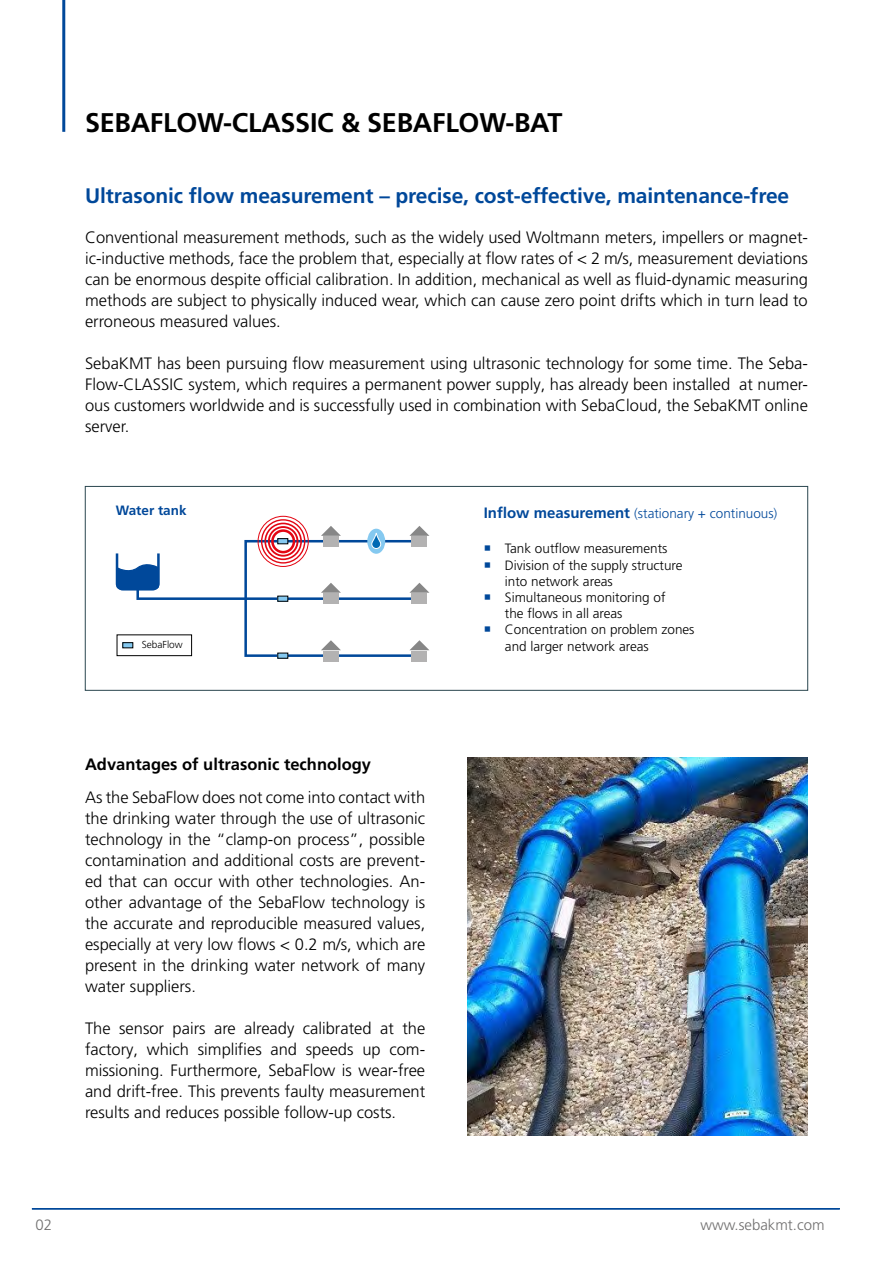
<style>
.page{position:relative;width:893px;height:1263px;background:#fff}
.page>*{position:absolute;margin:0;border:0;box-sizing:border-box;transform-origin:0 0}
.t1{font:700 27px "Frutiger LT Pro";letter-spacing:-.01em;color:#000}
.t2{font:700 21px "Frutiger LT Pro";letter-spacing:-.005em;color:#00489a}
.t3{font:300 16.5px/21px "Frutiger LT Pro";color:#000;text-align:justify}
.t4{font:700 16.5px "Frutiger LT Pro";color:#000}
.t5{font:300 15px "Frutiger LT Pro";color:#706f6f}
.t6{font:300 13.5px/16.2px "Frutiger LT Pro";color:#000}
.t7{font:300 13.5px "Frutiger LT Pro";color:#00489a}
.t8{font:700 13.5px "Frutiger LT Pro";color:#00489a}
.t9{font:300 10.05px "Frutiger LT Std";color:#000}
.s1{font-weight:700;font-size:15px}
</style>
<div class="page">
<hr style="left:62px;top:0;width:3px;height:132px;background:#00489a">
<img style="left:468px;top:757px;width:340px;height:378px">
<div style="left:412px;top:651px;width:15px;height:10px;background:#b3b2b2"></div>
<div style="left:323px;top:651px;width:16px;height:10px;background:#b3b2b2"></div>
<div style="left:264px;top:523px;width:38px;height:37px;border:2px solid #e30613;border-radius:50%"></div>
<div style="left:261px;top:519px;width:44px;height:45px;border:1px solid #e30613;border-radius:50%"></div>
<svg style="left:115px;top:526px;width:314px;height:132px"></svg>
<div style="left:278px;top:596px;width:10px;height:5px;background:#85c9f0"></div>
<div style="left:117px;top:635px;width:75px;height:21px;background:#fff"></div>
<div style="left:117px;top:635px;width:75px;height:21px;border:1px solid #000"></div>
<div style="left:123px;top:643px;width:10px;height:5px;background:#85c9f0"></div>
<div style="left:123px;top:642px;width:10px;height:6px;border:1px solid #000"></div>
<div style="left:85px;top:486px;width:723px;height:204px;border:1px solid #2a464f"></div>
<hr style="left:32px;top:1208px;width:808px;height:1px;background:#00489a">
<h1 class="t1" style="left:85px;top:106px;width:479px">SEBAFLOW-CLASSIC &amp; SEBAFLOW-BAT</h1>
<p class="t2" style="left:85px;top:183px;width:706px">Ultrasonic flow measurement – precise, cost-effective, maintenance-free</p>
<p class="t3" style="left:85px;top:227px;width:724px">Conventional measurement methods, such as the widely used Woltmann meters, impellers or magnet&shy;ic-inductive methods, face the problem that, especially at flow rates of &lt; 2 m/s, measurement deviations can be enormous despite official calibration. In addition, mechanical as well as fluid-dynamic measuring methods are subject to physically induced wear, which can cause zero point drifts which in turn lead to erroneous measured values.</p>
<p class="t3" style="left:85px;top:353px;width:724px">SebaKMT has been pursuing flow measurement using ultrasonic technology for some time. The Seba-Flow-CLASSIC system, which requires a permanent power supply, has already been installed at numer&shy;ous customers worldwide and is successfully used in combination with SebaCloud, the SebaKMT online server.</p>
<p class="t8" style="left:116px;top:502px;width:72px">Water tank</p>
<p class="t9" style="left:142px;top:639px;width:43px">SebaFlow</p>
<p class="t4" style="left:85px;top:754px;width:288px">Advantages of ultrasonic technology</p>
<p class="t3" style="left:85px;top:786px;width:342px">As the SebaFlow does not come into contact with the drinking water through the use of ultrasonic technology in the “clamp-on process”, possible contamination and additional costs are prevent&shy;ed that can occur with other technologies. An&shy;other advantage of the SebaFlow technology is the accurate and reproducible measured values, especially at very low flows &lt; 0.2 m/s, which are present in the drinking water network of many water suppliers.</p>
<p class="t3" style="left:85px;top:1018px;width:342px">The sensor pairs are already calibrated at the factory, which simplifies and speeds up com&shy;missioning. Furthermore, SebaFlow is wear-free and drift-free. This prevents faulty measurement results and reduces possible follow-up costs.</p>
<p class="t7" style="left:484px;top:505px;width:295px"><span class="s1">Inflow measurement</span> (stationary + continuous)</p>
<p class="t6" style="left:505px;top:541px;width:191px">Tank outflow measurements<br>Division of the supply structure into network areas<br>Simultaneous monitoring of<br>the flows in all areas<br>Concentration on problem zones and larger network areas</p>
<p class="t5" style="left:36px;top:1216px;width:18px">02</p>
<p class="t5" style="left:700px;top:1216px;width:126px">www.sebakmt.com</p>
</div>
